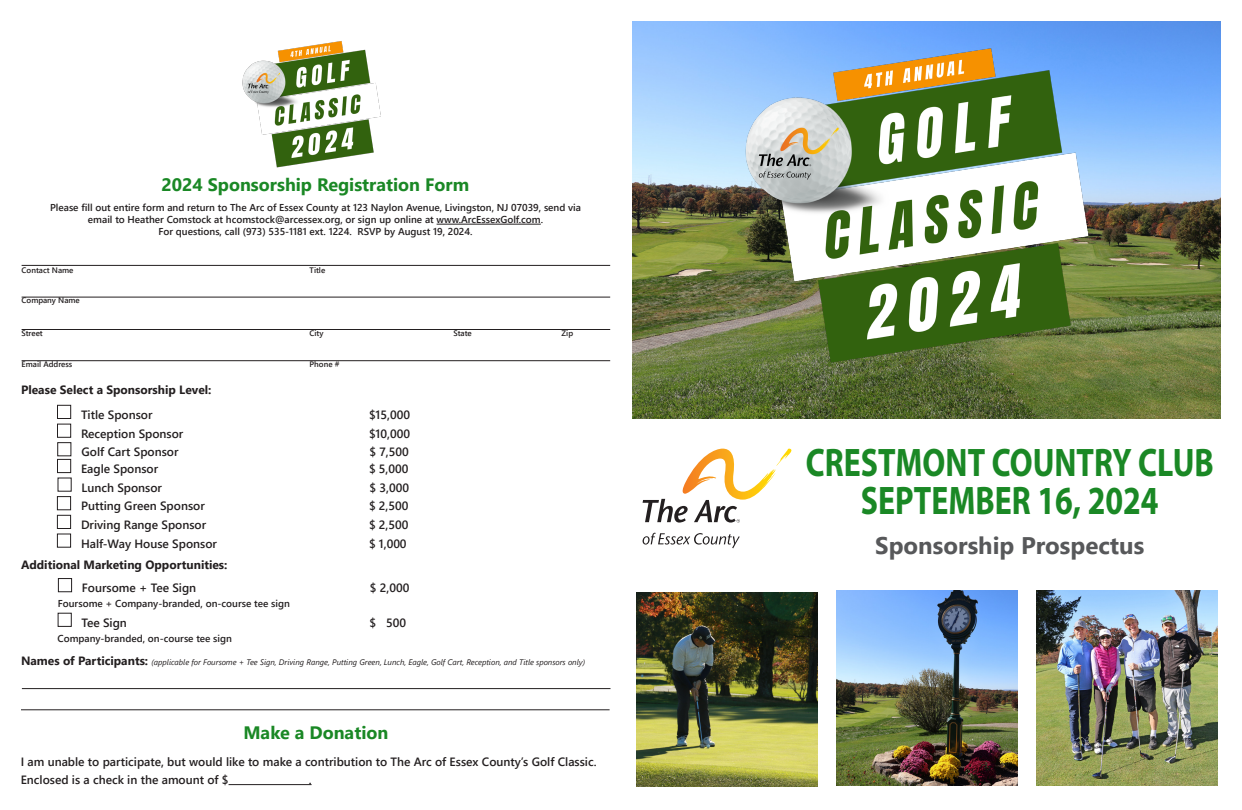
<style>
.page{position:relative;width:1242px;height:810px;background:#fff}
.page>*{position:absolute;margin:0;border:0;box-sizing:border-box;transform-origin:0 0}
.t1{font:40px/38.4px "Myriad Variable Concept";color:#1a8825;text-align:center;scale:.8 1}
.t2{font:700 24px "Segoe UI";color:#57585a}
.t3{font:700 18px "Segoe UI";color:#1a8825}
.t4{font:600 12px/18px "Segoe UI";color:#231f20}
.t5{font:700 12px "Segoe UI";color:#231f20}
.t6{font:600 10px "Segoe UI";color:#231f20}
.t7{font:italic 8px "Segoe UI";color:#231f20}
.t8{font:600 8px "Segoe UI";color:#231f20}
.s1{font-weight:700;font-style:normal;font-size:12px}
</style>
<div class="page">
<img style="left:632px;top:21px;width:589px;height:398px">
<img style="left:242px;top:41px;width:139px;height:127px">
<hr style="left:22px;top:265px;width:588px;height:1px;background:#231f20">
<hr style="left:22px;top:297px;width:588px;height:1px;background:#231f20">
<hr style="left:22px;top:329px;width:588px;height:1px;background:#231f20">
<hr style="left:22px;top:360px;width:588px;height:1px;background:#231f20">
<div style="left:57px;top:405px;width:14px;height:14px;border:1px solid #231f20"></div>
<div style="left:57px;top:424px;width:14px;height:14px;border:1px solid #231f20"></div>
<div style="left:57px;top:459px;width:14px;height:14px;border:1px solid #231f20"></div>
<div style="left:58px;top:613px;width:14px;height:14px;border:1px solid #231f20"></div>
<hr style="left:229px;top:784px;width:83px;height:1px;background:#231f20">
<hr style="left:437px;top:224px;width:104px;height:1px;background:#231f20">
<svg style="left:643px;top:449px;width:149px;height:74px"></svg>
<svg style="left:643px;top:533px;width:97px;height:15px"></svg>
<div style="left:57px;top:496px;width:14px;height:14px;border:1px solid #231f20"></div>
<div style="left:57px;top:515px;width:14px;height:14px;border:1px solid #231f20"></div>
<div style="left:57px;top:534px;width:14px;height:14px;border:1px solid #231f20"></div>
<hr style="left:22px;top:688px;width:589px;height:1px;background:#231f20">
<hr style="left:21px;top:709px;width:589px;height:1px;background:#231f20">
<div style="left:58px;top:578px;width:14px;height:14px;border:1px solid #231f20"></div>
<img style="left:728px;top:21px;width:398px;height:398px">
<img style="left:637px;top:592px;width:181px;height:195px">
<img style="left:836px;top:591px;width:182px;height:194px">
<img style="left:1036px;top:591px;width:181px;height:194px">
<div style="left:57px;top:442px;width:14px;height:14px;border:1px solid #231f20"></div>
<p class="t3" style="left:161px;top:167px;width:309px">2024 Sponsorship Registration Form</p>
<p class="t6" style="left:50px;top:198px;width:533px">Please fill out entire form and return to The Arc of Essex County at 123 Naylon Avenue, Livingston, NJ 07039, send via</p>
<p class="t6" style="left:88px;top:210px;width:457px">email to Heather Comstock at hcomstock@arcessex.org, or sign up online at www.ArcEssexGolf.com.</p>
<p class="t6" style="left:158px;top:222px;width:316px">For questions, call (973) 535-1181 ext. 1224. RSVP by August 19, 2024.</p>
<p class="t8" style="left:22px;top:262px;width:53px">Contact Name</p>
<p class="t8" style="left:310px;top:262px;width:17px">Title</p>
<p class="t8" style="left:22px;top:293px;width:60px">Company Name</p>
<p class="t8" style="left:22px;top:325px;width:23px">Street</p>
<p class="t8" style="left:310px;top:325px;width:16px">City</p>
<p class="t8" style="left:454px;top:325px;width:20px">State</p>
<p class="t8" style="left:562px;top:325px;width:13px">Zip</p>
<p class="t8" style="left:22px;top:357px;width:52px">Email Address</p>
<p class="t8" style="left:310px;top:357px;width:31px">Phone #</p>
<p class="t5" style="left:21px;top:378px;width:192px">Please Select a Sponsorship Level:</p>
<p class="t4" style="left:81px;top:405px;width:73px">Title Sponsor</p>
<p class="t4" style="left:369px;top:405px;width:43px">$15,000</p>
<p class="t4" style="left:81px;top:423px;width:104px">Reception Sponsor</p>
<p class="t4" style="left:369px;top:423px;width:43px">$10,000</p>
<p class="t4" style="left:82px;top:442px;width:98px">Golf Cart Sponsor</p>
<p class="t4" style="left:370px;top:442px;width:41px">$ 7,500</p>
<p class="t4" style="left:81px;top:459px;width:79px">Eagle Sponsor</p>
<p class="t4" style="left:369px;top:459px;width:41px">$ 5,000</p>
<p class="t4" style="left:82px;top:477px;width:82px">Lunch Sponsor</p>
<p class="t4" style="left:370px;top:477px;width:41px">$ 3,000</p>
<p class="t4" style="left:81px;top:496px;width:125px">Putting Green Sponsor</p>
<p class="t4" style="left:369px;top:496px;width:41px">$ 2,500</p>
<p class="t4" style="left:81px;top:515px;width:127px">Driving Range Sponsor</p>
<p class="t4" style="left:369px;top:515px;width:41px">$ 2,500</p>
<p class="t4" style="left:81px;top:533px;width:137px">Half-Way House Sponsor</p>
<p class="t4" style="left:369px;top:533px;width:39px">$ 1,000</p>
<p class="t5" style="left:21px;top:554px;width:208px">Additional Marketing Opportunities:</p>
<p class="t4" style="left:82px;top:578px;width:116px">Foursome + Tee Sign</p>
<p class="t4" style="left:370px;top:578px;width:41px">$ 2,000</p>
<p class="t6" style="left:58px;top:594px;width:234px">Foursome + Company-branded, on-course tee sign</p>
<p class="t4" style="left:82px;top:613px;width:47px">Tee Sign</p>
<p class="t4" style="left:370px;top:613px;width:38px">$ 500</p>
<p class="t6" style="left:58px;top:629px;width:176px">Company-branded, on-course tee sign</p>
<p class="t7" style="left:21px;top:654px;width:566px"><span class="s1">Names of Participants:</span> (applicable for Foursome + Tee Sign, Driving Range, Putting Green, Lunch, Eagle, Golf Cart, Reception, and Title sponsors only)</p>
<p class="t3" style="left:243px;top:716px;width:146px">Make a Donation</p>
<p class="t4" style="left:21px;top:751px;width:577px">I am unable to participate, but would like to make a contribution to The Arc of Essex County’s Golf Classic.<br>Enclosed is a check in the amount of $</p>
<p class="t4" style="left:309px;top:769px;width:4px">.</p>
<p class="t1" style="left:806px;top:443px;width:512px">CRESTMONT COUNTRY CLUB<br>SEPTEMBER 16, 2024</p>
<p class="t2" style="left:875px;top:523px;width:271px">Sponsorship Prospectus</p>
</div>
